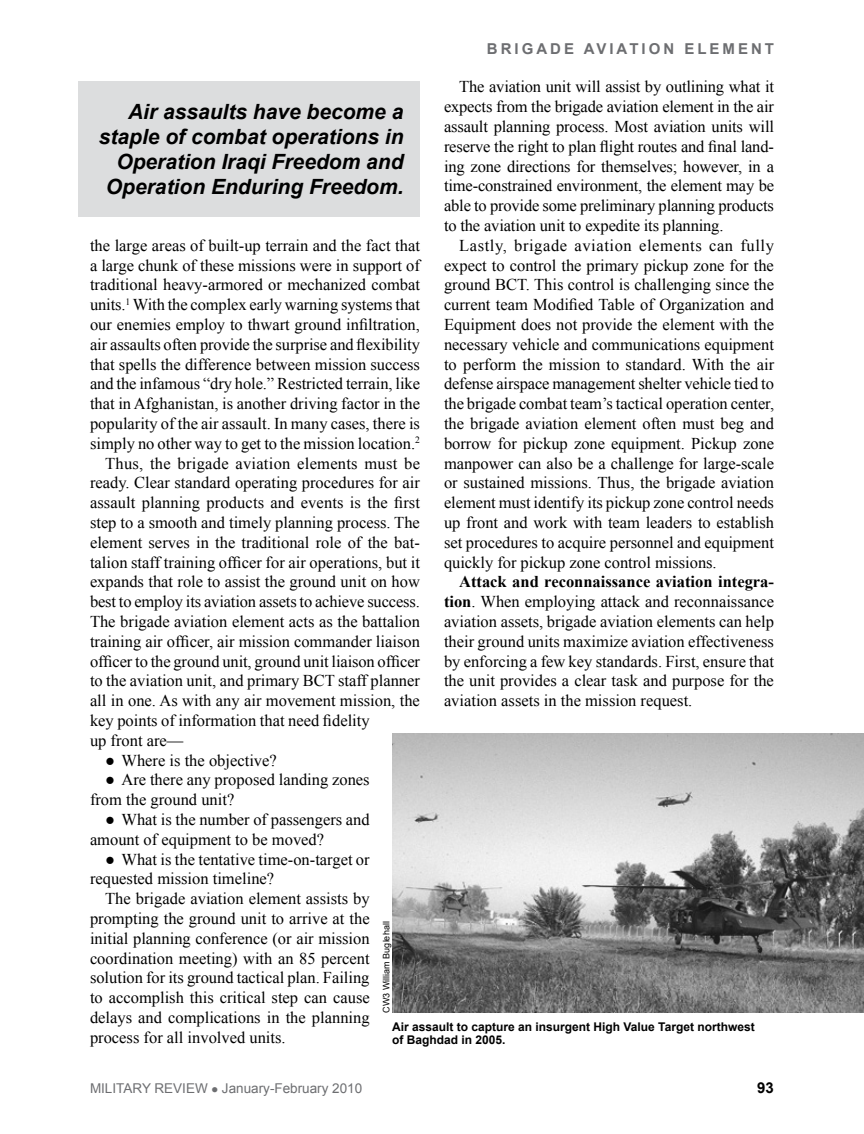
<style>
.page{position:relative;width:864px;height:1134px;background:#fff}
.page>*{position:absolute;margin:0;border:0;box-sizing:border-box;transform-origin:0 0}
.fob{font:italic 700 21px/25.2px "Arial";color:#000;text-align:right}
.fob-2{font:16.5px/19.8px "Times New Roman";color:#000;text-align:justify}
.fob_Bullet{font:16.5px/19.8px "Times New Roman";color:#000}
.RUNNINGHEAD{font:700 15px "Arial";letter-spacing:.2em;color:#6d6e71}
.subhead{font:700 15px "Arial";color:#000}
.subhead-2{font:13.5px "Arial";color:#6d6e71}
.cutline{font:700 12px/12.8px "Arial";color:#000}
.photocred{font:9px "Arial";color:#000}
.s1{font-weight:700}
</style>
<div class="page">
<img style="left:392px;top:734px;width:472px;height:278px">
<div style="left:78px;top:81px;width:342px;height:136px;background:#dcddde"></div>
<p class="RUNNINGHEAD" style="left:487px;top:39px;width:289px">BRIGADE AVIATION ELEMENT</p>
<p class="fob-2" style="left:444px;top:77px;width:332px;text-indent:15px">The aviation unit will assist by outlining what it expects from the brigade aviation element in the air assault planning process. Most aviation units will reserve the right to plan flight routes and final land&shy;ing zone directions for themselves; however, in a time-constrained environment, the element may be able to provide some preliminary planning products to the aviation unit to expedite its planning.</p>
<p class="fob-2" style="left:444px;top:235px;width:332px;text-indent:15px">Lastly, brigade aviation elements can fully expect to control the primary pickup zone for the ground BCT. This control is challenging since the current team Modified Table of Organization and Equipment does not provide the element with the necessary vehicle and communications equipment to perform the mission to standard. With the air defense airspace management shelter vehicle tied to the brigade combat team’s tactical operation center, the brigade aviation element often must beg and borrow for pickup zone equipment. Pickup zone manpower can also be a challenge for large-scale or sustained missions. Thus, the brigade aviation element must identify its pickup zone control needs up front and work with team leaders to establish set procedures to acquire personnel and equipment quickly for pickup zone control missions.</p>
<p class="fob-2" style="left:444px;top:572px;width:332px;text-indent:15px"><span class="s1">Attack and reconnaissance aviation integra&shy;tion</span>. When employing attack and reconnaissance aviation assets, brigade aviation elements can help their ground units maximize aviation effectiveness by enforcing a few key standards. First, ensure that the unit provides a clear task and purpose for the aviation assets in the mission request.</p>
<p class="fob" style="left:99px;top:100px;width:306px">Air assaults have become a staple of combat operations in<br>Operation Iraqi Freedom and<br>Operation Enduring Freedom.</p>
<p class="fob-2" style="left:90px;top:235px;width:332px">the large areas of built-up terrain and the fact that a large chunk of these missions were in support of traditional heavy-armored or mechanized combat units.<sup>1</sup> With the complex early warning systems that our enemies employ to thwart ground infiltration, air assaults often provide the surprise and flexibility that spells the difference between mission success and the infamous “dry hole.” Restricted terrain, like that in Afghanistan, is another driving factor in the popularity of the air assault. In many cases, there is simply no other way to get to the mission location.<sup>2</sup></p>
<p class="fob-2" style="left:90px;top:453px;width:332px;text-align:left;text-indent:15px">Thus, the brigade aviation elements must be ready. Clear standard operating procedures for air assault planning products and events is the first step to a smooth and timely planning process. The element serves in the traditional role of the bat&shy;talion staff training officer for air operations, but it expands that role to assist the ground unit on how best to employ its aviation assets to achieve success.<br>The brigade aviation element acts as the battalion training air officer, air mission commander liaison officer to the ground unit, ground unit liaison officer to the aviation unit, and primary BCT staff planner all in one. As with any air movement mission, the key points of information that need fidelity<br>up front are—</p>
<p class="fob_Bullet" style="left:105px;top:750px;width:173px">● Where is the objective?</p>
<p class="fob_Bullet" style="left:90px;top:770px;width:281px;text-indent:15px">● Are there any proposed landing zones from the ground unit?</p>
<p class="fob_Bullet" style="left:90px;top:809px;width:281px;text-indent:15px">● What is the number of passengers and amount of equipment to be moved?</p>
<p class="fob_Bullet" style="left:90px;top:849px;width:281px;text-indent:15px">● What is the tentative time-on-target or requested mission timeline?</p>
<p class="fob-2" style="left:90px;top:889px;width:281px;text-indent:15px">The brigade aviation element assists by prompting the ground unit to arrive at the initial planning conference (or air mission coordination meeting) with an 85 percent solution for its ground tactical plan. Failing to accomplish this critical step can cause delays and complications in the planning process for all involved units.</p>
<p class="photocred" style="left:380px;top:1012px;width:93px;rotate:-90deg">CW3 William Buglehall</p>
<p class="cutline" style="left:392px;top:1021px;width:364px">Air assault to capture an insurgent High Value Target northwest of Baghdad in 2005.</p>
<p class="subhead-2" style="left:90px;top:1080px;width:274px">MILITARY REVIEW ● January-February 2010</p>
<p class="subhead" style="left:757px;top:1078px;width:18px">93</p>
</div>
